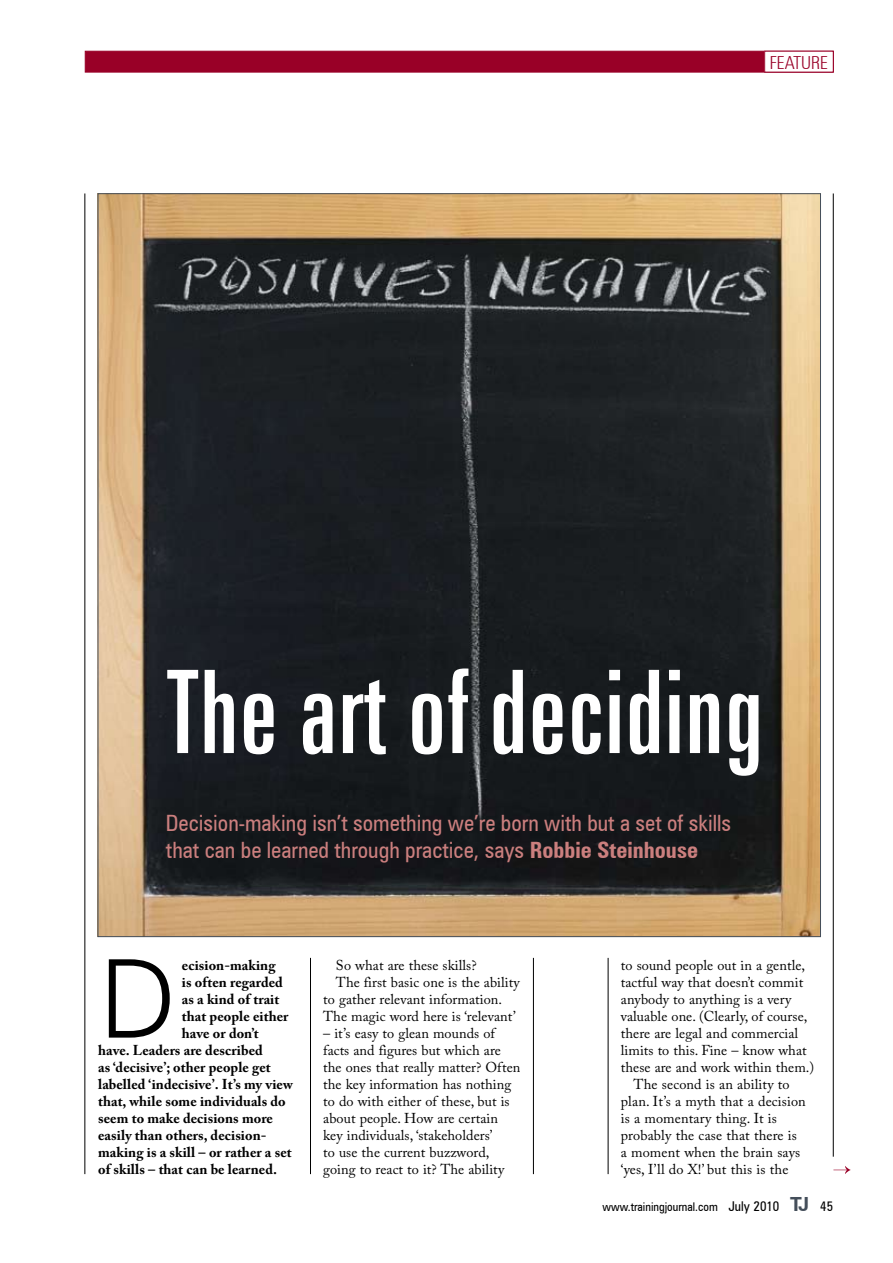
<style>
.page{position:relative;width:893px;height:1263px;background:#fff}
.page>*{position:absolute;margin:0;border:0;box-sizing:border-box;transform-origin:0 0}
.t1{font:extra-condensed 115.5px "Zurich BT";color:#fff}
.t2{font:300 108.75px "Zurich BT";color:#000}
.t3{font:condensed 22.5px/27px "Zurich BT";color:#cb7f7e}
.t4{font:300 condensed 18px "Zurich BT";color:#990027}
.t5{font:14.25px/17px "Adobe Caslon Pro";letter-spacing:.005em;color:#000}
.t6{font:700 14.25px "Adobe Caslon Pro";letter-spacing:.005em;color:#000}
.t7{font:condensed 12px "Zurich BT";color:#000}
.s1{font-weight:700}
.s2{font-size:13.5px}
.s3{font-weight:700;font-stretch:normal;font-size:19.5px;color:#444e5a}
</style>
<div class="page">
<hr style="left:85px;top:193px;width:1px;height:981px;background:#000">
<div style="left:85px;top:51px;width:748px;height:21px;background:#990027;border:1px solid #990027"></div>
<div style="left:765px;top:51px;width:68px;height:21px;background:#fff"></div>
<hr style="left:608px;top:958px;width:1px;height:216px;background:#000">
<hr style="left:533px;top:958px;width:1px;height:216px;background:#000">
<hr style="left:310px;top:958px;width:1px;height:216px;background:#000">
<hr style="left:833px;top:193px;width:1px;height:964px;background:#000">
<svg style="left:833px;top:1166px;width:18px;height:8px"></svg>
<img style="left:100px;top:195px;width:719px;height:740px">
<p class="t4" style="left:770px;top:51px;width:60px">FEATURE</p>
<h1 class="t1" style="left:166px;top:646px;width:599px">The art of deciding</h1>
<h3 class="t3" style="left:166px;top:809px;width:567px">Decision-making isn’t something we’re born with but a set of skills that can be learned through practice, says <span class="s1">Robbie Steinhouse</span></h3>
<h2 class="t2" style="left:98px;top:933px;width:80px">D</h2>
<p class="t6" style="left:182px;top:956px;width:95px">ecision-making</p>
<p class="t6" style="left:182px;top:973px;width:103px">is often regarded</p>
<p class="t6" style="left:182px;top:990px;width:99px">as a kind of trait</p>
<p class="t6" style="left:182px;top:1007px;width:108px">that people either</p>
<p class="t6" style="left:182px;top:1024px;width:78px">have or don’t</p>
<p class="t6" style="left:98px;top:1041px;width:166px">have. Leaders are described</p>
<p class="t6" style="left:98px;top:1058px;width:174px">as ‘decisive’; other people get</p>
<p class="t6" style="left:98px;top:1075px;width:196px">labelled ‘indecisive’. It’s my view</p>
<p class="t6" style="left:98px;top:1092px;width:189px">that, while some individuals do</p>
<p class="t6" style="left:98px;top:1109px;width:176px">seem to make decisions more</p>
<p class="t6" style="left:98px;top:1126px;width:170px">easily than others, decision-</p>
<p class="t6" style="left:98px;top:1143px;width:195px">making is a skill – or rather a set</p>
<p class="t6" style="left:98px;top:1160px;width:180px">of skills – that can be learned.</p>
<p class="t5" style="left:336px;top:956px;width:142px">So what are these skills?</p>
<p class="t5" style="left:336px;top:973px;width:185px">The first basic one is the ability</p>
<p class="t5" style="left:323px;top:990px;width:180px">to gather relevant information.</p>
<p class="t5" style="left:323px;top:1007px;width:194px">The magic word here is ‘relevant’</p>
<p class="t5" style="left:323px;top:1024px;width:199px">– it’s easy to glean mounds of facts and figures but which are the ones that really matter? Often the key information has nothing to do with either of these, but is about people. How are certain key individuals, ‘stakeholders’<br>to use the current buzzword, going to react to it? The ability</p>
<p class="t5" style="left:621px;top:956px;width:186px">to sound people out in a gentle,</p>
<p class="t5" style="left:621px;top:973px;width:184px">tactful way that doesn’t commit</p>
<p class="t5" style="left:621px;top:990px;width:172px">anybody to anything is a very</p>
<p class="t5" style="left:621px;top:1007px;width:188px">valuable one. (Clearly, of course,</p>
<p class="t5" style="left:621px;top:1024px;width:179px">there are legal and commercial</p>
<p class="t5" style="left:621px;top:1041px;width:187px">limits to this. Fine – know what</p>
<p class="t5" style="left:621px;top:1058px;width:195px">these are and work within them.)</p>
<p class="t5" style="left:634px;top:1075px;width:158px">The second is an ability to</p>
<p class="t5" style="left:621px;top:1092px;width:186px">plan. It’s a myth that a decision</p>
<p class="t5" style="left:621px;top:1109px;width:158px">is a momentary thing. It is</p>
<p class="t5" style="left:621px;top:1126px;width:178px">probably the case that there is</p>
<p class="t5" style="left:621px;top:1143px;width:181px">a moment when the brain says</p>
<p class="t5" style="left:621px;top:1160px;width:169px">‘yes, I’ll do X!’ but this is the</p>
<p class="t7" style="left:603px;top:1199px;width:232px">www.trainingjournal.com <span class="s2">July 2010</span> <span class="s3">TJ</span> <span class="s2">45</span></p>
</div>
